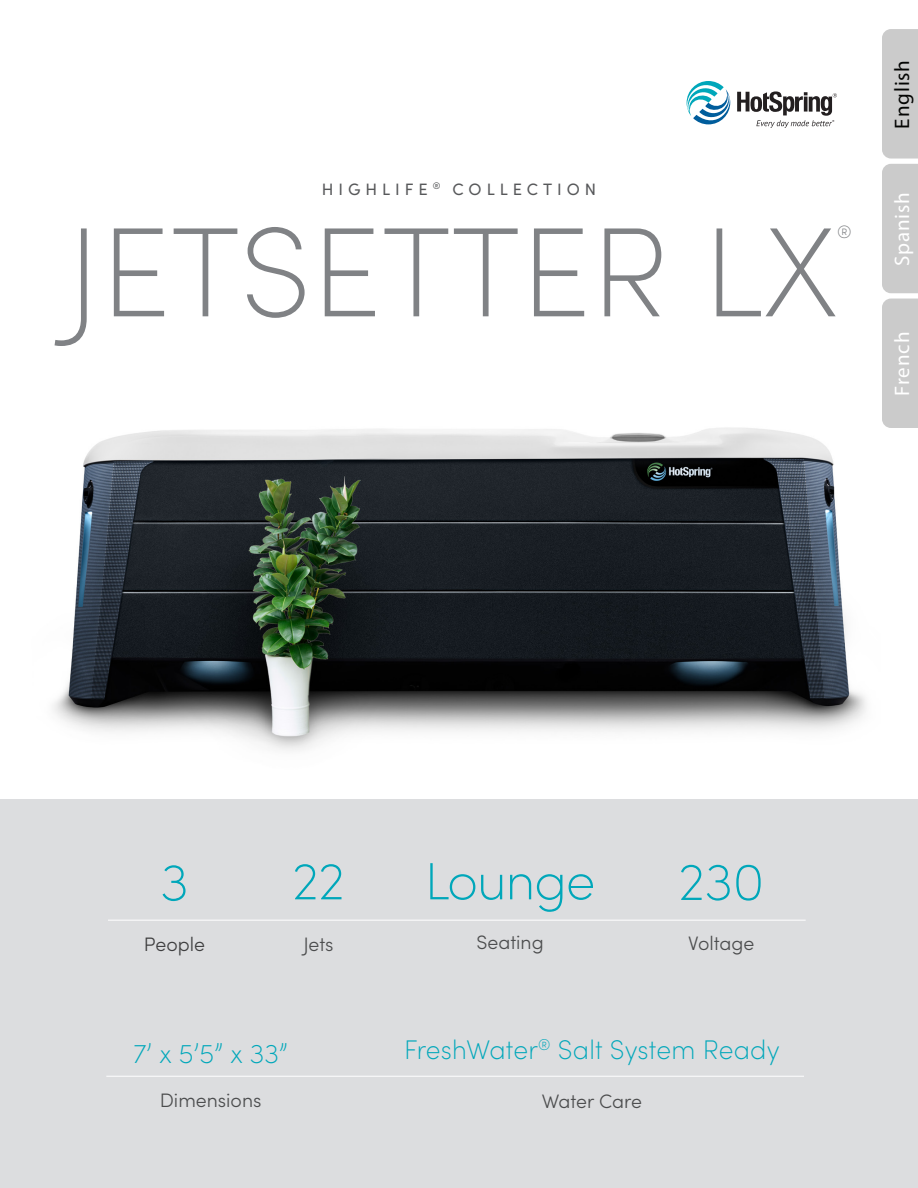
<style>
.page{position:relative;width:918px;height:1188px;background:#fff}
.page>*{position:absolute;margin:0;border:0;box-sizing:border-box;transform-origin:0 0}
.t1{font:200 127.5px "Sofia Pro";color:#808285}
.t2{font:200 52.5px "Sofia Pro";letter-spacing:-.02em;color:#00a7ba}
.t3{font:200 27px "Sofia Pro";letter-spacing:.01em;color:#00a7ba}
.t4{font:21px "Myriad Pro";letter-spacing:.04em;color:#fff}
.t5{font:21px "Myriad Pro";letter-spacing:.04em;color:#040503}
.t6{font:300 19.5px "Sofia Pro";color:#4b4c4d}
.t7{font:300 19.5px "Sofia Pro";color:#3e3e3f}
.t8{font:200 18px "Sofia Pro";color:#808285}
.t9{font:16.5px "Sofia Pro";letter-spacing:.3em;color:#57585a}
</style>
<div class="page">
<img style="left:53px;top:298px;width:844px;height:453px">
<div style="left:0;top:799px;width:918px;height:389px;background:#dcdddf"></div>
<hr style="left:108px;top:920px;width:698px;height:1px;background:#fff">
<hr style="left:106px;top:1076px;width:698px;height:1px;background:#fff">
<svg style="left:686px;top:81px;width:151px;height:47px"></svg>
<div style="left:882px;top:299px;width:36px;height:129px;background:#cbcbcb"></div>
<div style="left:882px;top:29px;width:36px;height:264px;background:#cbcbcb"></div>
<p class="t9" style="left:322px;top:177px;width:276px">HIGHLIFE <sup>®</sup> COLLECTION</p>
<h1 class="t1" style="left:66px;top:180px;width:772px">JETSETTER LX</h1>
<p class="t8" style="left:837px;top:219px;width:16px">®</p>
<p class="t5" style="left:889px;top:129px;width:70px;rotate:-90deg">English</p>
<p class="t4" style="left:889px;top:266px;width:76px;rotate:-90deg">Spanish</p>
<p class="t4" style="left:889px;top:396px;width:65px;rotate:-90deg">French</p>
<h2 class="t2" style="left:160px;top:844px;width:30px">3</h2>
<p class="t7" style="left:144px;top:930px;width:63px">People</p>
<h2 class="t2" style="left:292px;top:843px;width:54px">22</h2>
<p class="t6" style="left:303px;top:930px;width:32px">Jets</p>
<p class="t3" style="left:133px;top:1034px;width:156px">7’ x 5’5” x 33”</p>
<p class="t6" style="left:160px;top:1086px;width:103px">Dimensions</p>
<h2 class="t2" style="left:425px;top:843px;width:172px">Lounge</h2>
<p class="t6" style="left:476px;top:928px;width:69px">Seating</p>
<h2 class="t2" style="left:679px;top:844px;width:87px">230</h2>
<p class="t6" style="left:688px;top:929px;width:68px">Voltage</p>
<p class="t3" style="left:404px;top:1030px;width:377px">FreshWater<sup>®</sup> Salt System Ready</p>
<p class="t6" style="left:542px;top:1087px;width:102px">Water Care</p>
</div>
